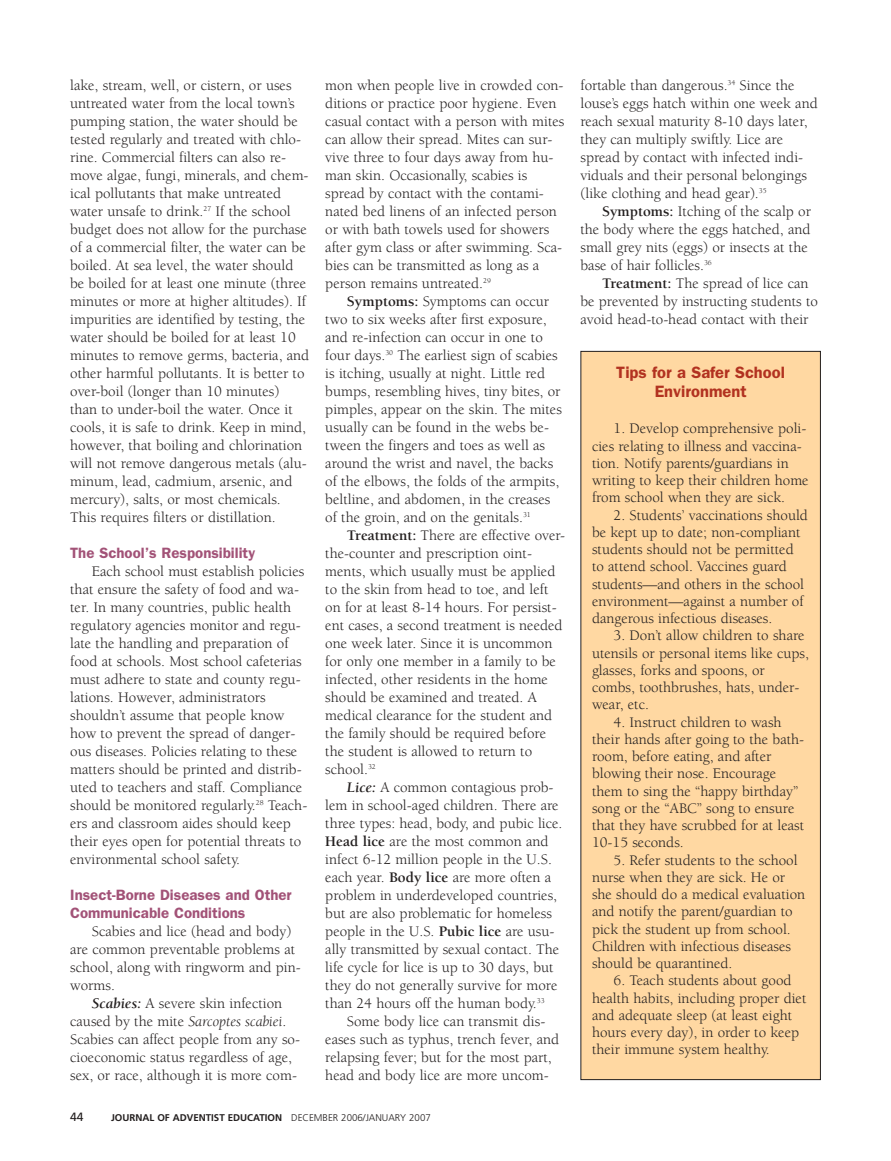
<style>
.page{position:relative;width:891px;height:1161px;background:#fff}
.page>*{position:absolute;margin:0;border:0;box-sizing:border-box;transform-origin:0 0}
.t1{font:600 16.5px/19.8px "Franklin Gothic";color:#b23220;text-align:center}
.t2{font:15px/18px "Berkeley";color:#231f1f}
.t3{font:600 15px/18px "Franklin Gothic";color:#a25277}
.t4{font:12px "Frutiger";color:#231f1f}
.t5{font:700 9.75px "Frutiger";color:#231f1f}
.s1{font-weight:700;font-style:italic}
.s2{font-style:italic}
.s3{font-weight:700}
.s4{font-weight:300}
</style>
<div class="page">
<div style="left:581px;top:351px;width:239px;height:729px;background:#ffd8a2"></div>
<div style="left:580px;top:351px;width:241px;height:729px;border:1px solid #231f1f"></div>
<p class="t2" style="left:70px;top:78px;width:241px">lake, stream, well, or cistern, or uses untreated water from the local town’s pumping station, the water should be tested regularly and treated with chlo&shy;rine. Commercial filters can also re&shy;move algae, fungi, minerals, and chem&shy;ical pollutants that make untreated water unsafe to drink.<sup>27</sup> If the school budget does not allow for the purchase of a commercial filter, the water can be boiled. At sea level, the water should be boiled for at least one minute (three minutes or more at higher altitudes). If impurities are identified by testing, the water should be boiled for at least 10 minutes to remove germs, bacteria, and other harmful pollutants. It is better to over-boil (longer than 10 minutes) than to under-boil the water. Once it cools, it is safe to drink. Keep in mind, however, that boiling and chlorination will not remove dangerous metals (alu&shy;minum, lead, cadmium, arsenic, and mercury), salts, or most chemicals.<br>This requires filters or distillation.</p>
<p class="t3" style="left:70px;top:545px;width:187px">The School’s Responsibility</p>
<p class="t2" style="left:70px;top:564px;width:239px;text-indent:22px">Each school must establish policies that ensure the safety of food and wa&shy;ter. In many countries, public health regulatory agencies monitor and regu&shy;late the handling and preparation of food at schools. Most school cafeterias must adhere to state and county regu&shy;lations. However, administrators shouldn’t assume that people know how to prevent the spread of danger&shy;ous diseases. Policies relating to these matters should be printed and distrib&shy;uted to teachers and staff. Compliance should be monitored regularly.<sup>28</sup> Teach&shy;ers and classroom aides should keep their eyes open for potential threats to environmental school safety.</p>
<p class="t3" style="left:70px;top:887px;width:223px">Insect-Borne Diseases and Other<br>Communicable Conditions</p>
<p class="t2" style="left:70px;top:924px;width:232px;text-indent:22px">Scabies and lice (head and body) are common preventable problems at school, along with ringworm and pin&shy;worms.</p>
<p class="t2" style="left:70px;top:996px;width:231px;text-indent:22px"><span class="s1">Scabies:</span> A severe skin infection caused by the mite <span class="s2">Sarcoptes scabiei</span>.<br>Scabies can affect people from any so&shy;cioeconomic status regardless of age, sex, or race, although it is more com-</p>
<p class="t2" style="left:325px;top:78px;width:241px">mon when people live in crowded con&shy;ditions or practice poor hygiene. Even casual contact with a person with mites can allow their spread. Mites can sur&shy;vive three to four days away from hu&shy;man skin. Occasionally, scabies is spread by contact with the contami&shy;nated bed linens of an infected person or with bath towels used for showers after gym class or after swimming. Sca&shy;bies can be transmitted as long as a person remains untreated.<sup>29</sup></p>
<p class="t2" style="left:325px;top:294px;width:238px;text-indent:22px"><span class="s3">Symptoms:</span> Symptoms can occur two to six weeks after first exposure, and re-infection can occur in one to four days.<sup>30</sup> The earliest sign of scabies is itching, usually at night. Little red bumps, resembling hives, tiny bites, or pimples, appear on the skin. The mites usually can be found in the webs be&shy;tween the fingers and toes as well as around the wrist and navel, the backs of the elbows, the folds of the armpits, beltline, and abdomen, in the creases of the groin, and on the genitals.<sup>31</sup></p>
<p class="t2" style="left:325px;top:528px;width:241px;text-indent:22px"><span class="s3">Treatment:</span> There are effective over&shy;the-counter and prescription oint&shy;ments, which usually must be applied to the skin from head to toe, and left on for at least 8-14 hours. For persist&shy;ent cases, a second treatment is needed one week later. Since it is uncommon for only one member in a family to be infected, other residents in the home should be examined and treated. A medical clearance for the student and the family should be required before the student is allowed to return to school.<sup>32</sup></p>
<p class="t2" style="left:325px;top:780px;width:239px;text-indent:22px"><span class="s1">Lice:</span> A common contagious prob&shy;lem in school-aged children. There are three types: head, body, and pubic lice.<br><span class="s3">Head lice</span> are the most common and infect 6-12 million people in the U.S. each year. <span class="s3">Body lice</span> are more often a problem in underdeveloped countries, but are also problematic for homeless people in the U.S. <span class="s3">Pubic lice</span> are usu&shy;ally transmitted by sexual contact. The life cycle for lice is up to 30 days, but they do not generally survive for more than 24 hours off the human body.<sup>33</sup></p>
<p class="t2" style="left:325px;top:1014px;width:235px;text-indent:22px">Some body lice can transmit dis&shy;eases such as typhus, trench fever, and relapsing fever; but for the most part, head and body lice are more uncom-</p>
<p class="t4" style="left:70px;top:1112px;width:15px">44</p>
<p class="t5" style="left:111px;top:1113px;width:321px">JOURNAL OF ADVENTIST EDUCATION <span class="s4">DECEMBER 2006/JANUARY 2007</span></p>
<p class="t2" style="left:580px;top:78px;width:239px">fortable than dangerous.<sup>34</sup> Since the louse’s eggs hatch within one week and reach sexual maturity 8-10 days later, they can multiply swiftly. Lice are spread by contact with infected indi&shy;viduals and their personal belongings (like clothing and head gear).<sup>35</sup></p>
<p class="t2" style="left:581px;top:204px;width:232px;text-indent:22px"><span class="s3">Symptoms:</span> Itching of the scalp or the body where the eggs hatched, and small grey nits (eggs) or insects at the base of hair follicles.<sup>36</sup></p>
<p class="t2" style="left:581px;top:276px;width:239px;text-indent:22px"><span class="s3">Treatment:</span> The spread of lice can be prevented by instructing students to avoid head-to-head contact with their</p>
<p class="t1" style="left:616px;top:363px;width:170px">Tips for a Safer School<br>Environment</p>
<p class="t2" style="left:592px;top:421px;width:218px;line-height:17.2px;text-indent:22px">1. Develop comprehensive poli&shy;cies relating to illness and vaccina&shy;tion. Notify parents/guardians in writing to keep their children home from school when they are sick.</p>
<p class="t2" style="left:592px;top:508px;width:217px;line-height:17.2px;text-indent:22px">2. Students’ vaccinations should be kept up to date; non-compliant students should not be permitted to attend school. Vaccines guard students—and others in the school environment—against a number of dangerous infectious diseases.</p>
<p class="t2" style="left:592px;top:628px;width:219px;line-height:17.2px;text-indent:22px">3. Don’t allow children to share utensils or personal items like cups, glasses, forks and spoons, or combs, toothbrushes, hats, under&shy;wear, etc.</p>
<p class="t2" style="left:592px;top:715px;width:214px;line-height:17.2px;text-indent:22px">4. Instruct children to wash their hands after going to the bath&shy;room, before eating, and after blowing their nose. Encourage them to sing the “happy birthday” song or the “ABC” song to ensure that they have scrubbed for at least<br>10-15 seconds.</p>
<p class="t2" style="left:592px;top:853px;width:215px;line-height:17.2px;text-indent:22px">5. Refer students to the school nurse when they are sick. He or she should do a medical evaluation and notify the parent/guardian to pick the student up from school.<br>Children with infectious diseases should be quarantined.</p>
<p class="t2" style="left:592px;top:973px;width:216px;line-height:17.2px;text-indent:22px">6. Teach students about good health habits, including proper diet and adequate sleep (at least eight hours every day), in order to keep their immune system healthy.</p>
</div>
